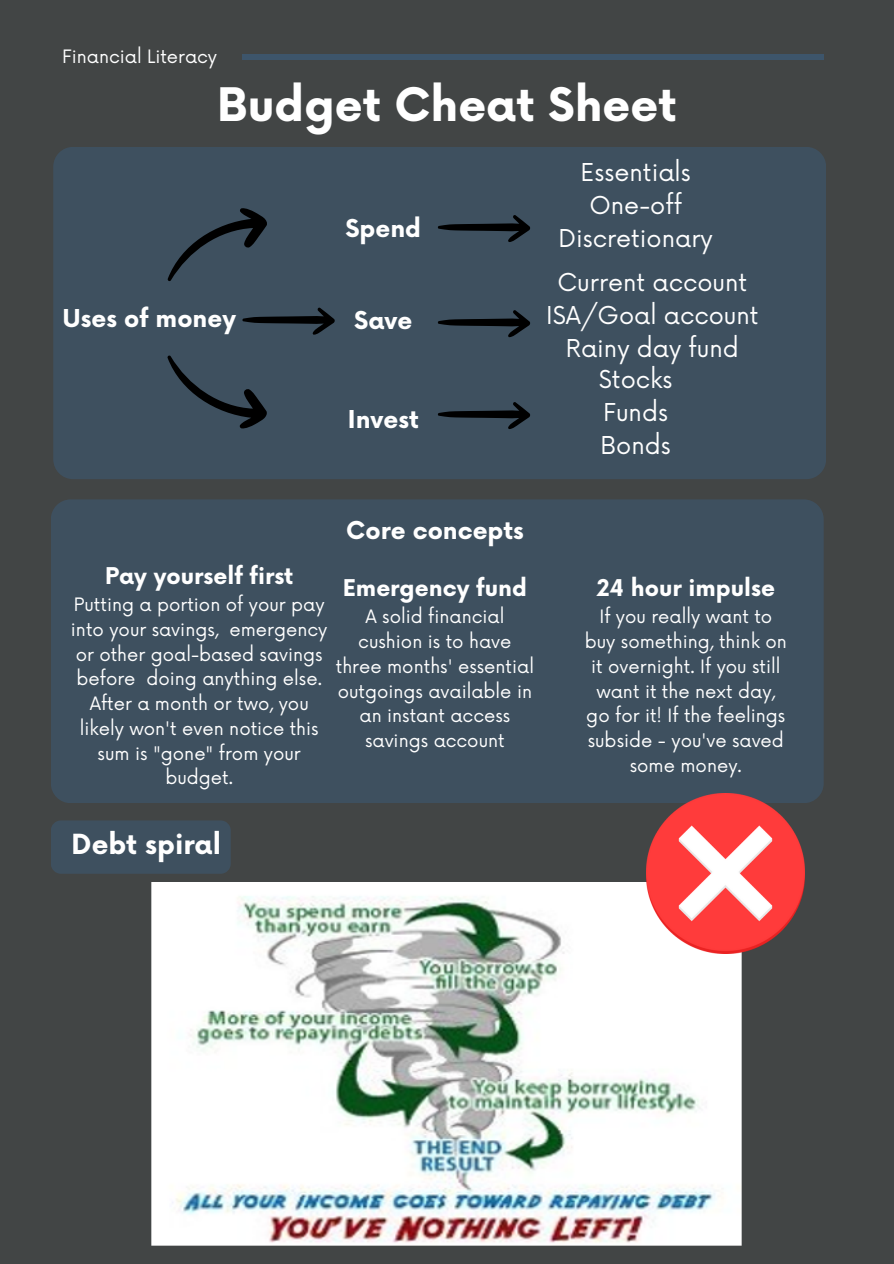
<style>
.page{position:relative;width:894px;height:1264px;background:#fff}
.page>*{position:absolute;margin:0;border:0;box-sizing:border-box;transform-origin:0 0}
.t1{font:700 45px "Now";color:#fff}
.t2{font:700 27px "Now";color:#fff}
.t3{font:24px/32.7px "Now";color:#fff;text-align:center}
.t4{font:700 24px "Now";color:#fff}
.t5{font:700 22.5px "Now";color:#fff}
.t6{font:18px/24.8px "Now";color:#fff;text-align:center}
</style>
<div class="page">
<div style="left:0;top:0;width:893px;height:1263px;background:#424545"></div>
<div style="left:242px;top:54px;width:581px;height:6px;background:#3d556b"></div>
<div style="left:53px;top:147px;width:772px;height:332px;background:#3e505f;border-radius:20px"></div>
<img style="left:151px;top:883px;width:591px;height:363px">
<div style="left:51px;top:820px;width:180px;height:53px;background:#3e505f;border-radius:10px"></div>
<div style="left:51px;top:499px;width:772px;height:304px;background:#3e505f;border-radius:20px"></div>
<img style="left:646px;top:793px;width:158px;height:160px">
<svg style="left:167px;top:208px;width:100px;height:73px"></svg>
<svg style="left:242px;top:307px;width:93px;height:28px"></svg>
<svg style="left:167px;top:355px;width:100px;height:74px"></svg>
<svg style="left:438px;top:215px;width:92px;height:27px"></svg>
<svg style="left:438px;top:402px;width:92px;height:27px"></svg>
<svg style="left:438px;top:310px;width:92px;height:27px"></svg>
<p class="t6" style="left:62px;top:45px;width:156px">Financial Literacy</p>
<p class="t1" style="left:217px;top:80px;width:460px">Budget Cheat Sheet</p>
<h3 class="t4" style="left:63px;top:305px;width:175px">Uses of money</h3>
<h4 class="t4" style="left:345px;top:215px;width:77px">Spend</h4>
<p class="t4" style="left:354px;top:307px;width:60px">Save</p>
<h4 class="t4" style="left:348px;top:406px;width:72px">Invest</h4>
<h3 class="t3" style="left:558px;top:158px;width:156px">Essentials<br>One-off<br>Discretionary</h3>
<p class="t3" style="left:546px;top:268px;width:214px">Current account<br>ISA/Goal account<br>Rainy day fund</p>
<p class="t3" style="left:598px;top:364px;width:75px;text-align:left">Stocks<br>Funds<br>Bonds</p>
<p class="t5" style="left:105px;top:564px;width:190px">Pay yourself first</p>
<p class="t6" style="left:71px;top:593px;width:258px">Putting a portion of your pay into your savings, emergency or other goal-based savings before doing anything else.<br>After a month or two, you likely won't even notice this sum is "gone" from your budget.</p>
<p class="t4" style="left:346px;top:517px;width:179px">Core concepts</p>
<h3 class="t5" style="left:343px;top:576px;width:185px">Emergency fund</h3>
<p class="t6" style="left:336px;top:605px;width:200px">A solid financial cushion is to have three months' essential outgoings available in an instant access savings account</p>
<h3 class="t2" style="left:72px;top:830px;width:151px">Debt spiral</h3>
<h3 class="t5" style="left:596px;top:576px;width:180px">24 hour impulse</h3>
<h4 class="t6" style="left:584px;top:605px;width:203px">If you really want to buy something, think on it overnight. If you still want it the next day, go for it! If the feelings subside - you've saved some money.</h4>
</div>
